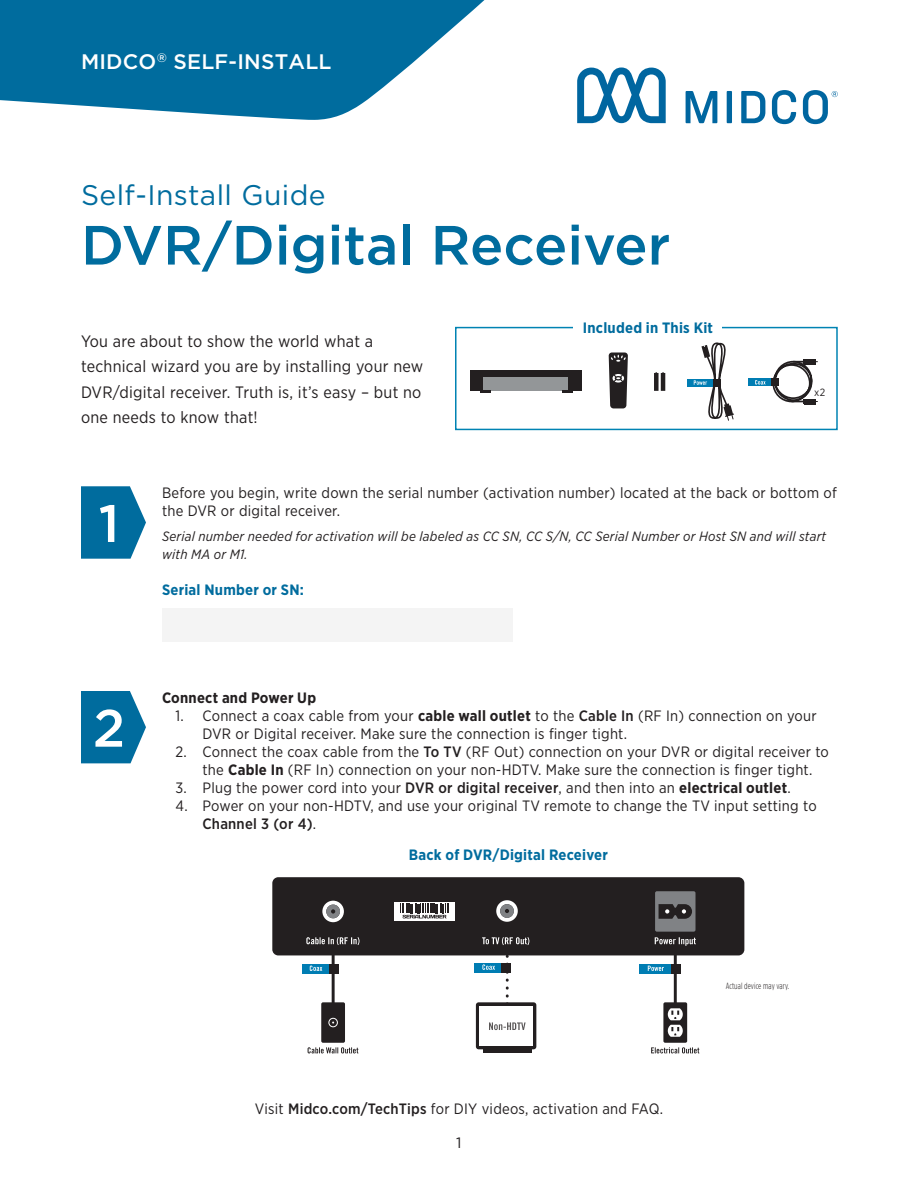
<style>
.page{position:relative;width:918px;height:1188px;background:#fff}
.page>*{position:absolute;margin:0;border:0;box-sizing:border-box;transform-origin:0 0}
.t1{font:500 55.2px "Gotham";color:#006c9e}
.t2{font:500 52.5px "Gotham";color:#fff}
.t3{font:28.35px "Gotham";letter-spacing:.015em;color:#006c9e}
.t4{font:500 21px "Gotham";letter-spacing:.01em;color:#fff}
.t5{font:16.5px/25.5px "Gotham Narrow";letter-spacing:.015em;color:#231f20}
.t6{font:15px/18px "Gotham Narrow";letter-spacing:.015em;color:#231f20}
.t7{font:700 15px "Gotham Narrow";letter-spacing:.015em;color:#006c9e}
.t8{font:700 15px "Gotham Narrow";letter-spacing:.015em;color:#231f20}
.t9{font:15px "Gotham";color:#231f20}
.t10{font:italic 13.5px/18px "Gotham Narrow";letter-spacing:.015em;color:#231f20}
.t11{font:10.5px "Gotham Narrow";color:#231f20}
.t12{font:300 9px "Gotham Condensed";letter-spacing:.015em;color:#231f20}
.s1{font-weight:700}
.s2{font-weight:500}
</style>
<div class="page">
<div style="left:162px;top:609px;width:351px;height:33px;background:#f4f4f4"></div>
<svg style="left:81px;top:486px;width:65px;height:73px;background:#207eaa"></svg>
<hr style="left:674px;top:911px;width:3px;height:93px;background:#231f20">
<hr style="left:332px;top:911px;width:3px;height:102px;background:#231f20">
<div style="left:272px;top:877px;width:472px;height:78px;background:#231f20;border-radius:6px"></div>
<div style="left:655px;top:891px;width:41px;height:41px;background:#808285;border-radius:2px"></div>
<svg style="left:659px;top:904px;width:33px;height:15px"></svg>
<div style="left:670px;top:964px;width:11px;height:9px;background:#231f20"></div>
<div style="left:639px;top:964px;width:31px;height:9px;background:#007db3"></div>
<svg style="left:322px;top:901px;width:22px;height:21px"></svg>
<div style="left:328px;top:964px;width:10px;height:9px;background:#231f20"></div>
<div style="left:302px;top:964px;width:26px;height:9px;background:#007db3"></div>
<div style="left:321px;top:1002px;width:24px;height:41px;background:#231f20;border-radius:2px"></div>
<div style="left:328px;top:1018px;width:10px;height:9px;border:1px solid #fff;border-radius:50%"></div>
<div style="left:663px;top:1002px;width:24px;height:41px;background:#231f20;border-radius:2px"></div>
<svg style="left:668px;top:1008px;width:15px;height:29px"></svg>
<div style="left:476px;top:1002px;width:60px;height:47px;background:#231f20;border-radius:3px"></div>
<div style="left:479px;top:1006px;width:54px;height:40px;background:#fff"></div>
<div style="left:483px;top:1046px;width:48px;height:7px;background:#231f20"></div>
<svg style="left:648px;top:966px;width:16px;height:5px"></svg>
<svg style="left:310px;top:966px;width:12px;height:5px"></svg>
<svg style="left:306px;top:937px;width:54px;height:8px"></svg>
<svg style="left:655px;top:937px;width:41px;height:9px"></svg>
<svg style="left:308px;top:1047px;width:50px;height:6px"></svg>
<svg style="left:651px;top:1047px;width:48px;height:6px"></svg>
<svg style="left:489px;top:1022px;width:37px;height:8px"></svg>
<div style="left:474px;top:963px;width:27px;height:9px;background:#007db3"></div>
<svg style="left:482px;top:900px;width:47px;height:103px"></svg>
<svg style="left:394px;top:902px;width:61px;height:18px"></svg>
<svg style="left:400px;top:904px;width:49px;height:14px"></svg>
<svg style="left:81px;top:691px;width:65px;height:72px;background:#1e7da9"></svg>
<svg style="left:654px;top:372px;width:11px;height:19px"></svg>
<svg style="left:609px;top:353px;width:19px;height:55px"></svg>
<svg style="left:687px;top:379px;width:7px;height:7px"></svg>
<svg style="left:694px;top:342px;width:40px;height:79px"></svg>
<div style="left:804px;top:359px;width:12px;height:5px;background:#231f20"></div>
<div style="left:804px;top:399px;width:12px;height:5px;background:#231f20"></div>
<div style="left:803px;top:399px;width:12px;height:5px;background:#231f20"></div>
<svg style="left:772px;top:360px;width:46px;height:43px"></svg>
<div style="left:770px;top:379px;width:9px;height:7px;background:#231f20"></div>
<div style="left:748px;top:379px;width:22px;height:7px;background:#007db3"></div>
<svg style="left:755px;top:380px;width:11px;height:5px"></svg>
<div style="left:470px;top:371px;width:111px;height:20px;background:#231f20"></div>
<div style="left:484px;top:378px;width:84px;height:13px;background:#939698"></div>
<svg style="left:480px;top:390px;width:11px;height:3px"></svg>
<svg style="left:563px;top:390px;width:10px;height:2px"></svg>
<div style="left:455px;top:327px;width:383px;height:103px;border:2px solid #0083b3"></div>
<div style="left:574px;top:321px;width:148px;height:12px;background:#fff"></div>
<svg style="left:0;top:0;width:485px;height:120px;fill:#006c9e"></svg>
<div style="left:727px;top:91px;width:5px;height:32px;background:#0066a0"></div>
<svg style="left:741px;top:91px;width:24px;height:32px"></svg>
<svg style="left:772px;top:90px;width:24px;height:34px"></svg>
<svg style="left:803px;top:90px;width:35px;height:34px"></svg>
<svg style="left:686px;top:91px;width:31px;height:32px"></svg>
<svg style="left:577px;top:68px;width:89px;height:55px"></svg>
<p class="t4" style="left:81px;top:49px;width:252px">MIDCO<sup>®</sup> SELF-INSTALL</p>
<p class="t3" style="left:81px;top:177px;width:246px">Self-Install Guide</p>
<p class="t1" style="left:81px;top:214px;width:591px">DVR/Digital Receiver</p>
<p class="t5" style="left:81px;top:328px;width:344px">You are about to show the world what a technical wizard you are by installing your new DVR/digital receiver. Truth is, it’s easy – but no one needs to know that!</p>
<p class="t7" style="left:583px;top:318px;width:132px">Included in This Kit</p>
<p class="t11" style="left:814px;top:386px;width:12px">x2</p>
<p class="t2" style="left:99px;top:494px;width:22px">1</p>
<p class="t2" style="left:93px;top:698px;width:34px">2</p>
<p class="t6" style="left:162px;top:484px;width:676px">Before you begin, write down the serial number (activation number) located at the back or bottom of the DVR or digital receiver.</p>
<p class="t10" style="left:162px;top:527px;width:666px">Serial number needed for activation will be labeled as CC SN, CC S/N, CC Serial Number or Host SN and will start with MA or M1.</p>
<p class="t7" style="left:162px;top:580px;width:143px">Serial Number or SN:</p>
<p class="t8" style="left:162px;top:688px;width:156px">Connect and Power Up</p>
<p class="t6" style="left:202px;top:706px;width:616px;text-indent:-27px">1. Connect a coax cable from your <span class="s1">cable wall outlet</span> to the <span class="s2">Cable In</span> (RF In) connection on your<br>DVR or Digital receiver. Make sure the connection is finger tight.</p>
<p class="t6" style="left:202px;top:742px;width:628px;text-indent:-27px">2. Connect the coax cable from the <span class="s2">To TV</span> (RF Out) connection on your DVR or digital receiver to the <span class="s1">Cable In</span> (RF In) connection on your non-HDTV. Make sure the connection is finger tight.</p>
<p class="t6" style="left:176px;top:778px;width:617px">3. Plug the power cord into your <span class="s2">DVR or digital receiver</span>, and then into an <span class="s1">electrical outlet</span>.</p>
<p class="t6" style="left:202px;top:796px;width:616px;text-indent:-27px">4. Power on your non-HDTV, and use your original TV remote to change the TV input setting to<br><span class="s2">Channel 3 (or 4)</span>.</p>
<p class="t7" style="left:409px;top:846px;width:201px">Back of DVR/Digital Receiver</p>
<p class="t6" style="left:255px;top:1100px;width:410px">Visit <span class="s2">Midco.com/TechTips</span> for DIY videos, activation and FAQ.</p>
<p class="t9" style="left:456px;top:1133px;width:7px">1</p>
<p class="t12" style="left:726px;top:981px;width:65px">Actual device may vary.</p>
</div>
